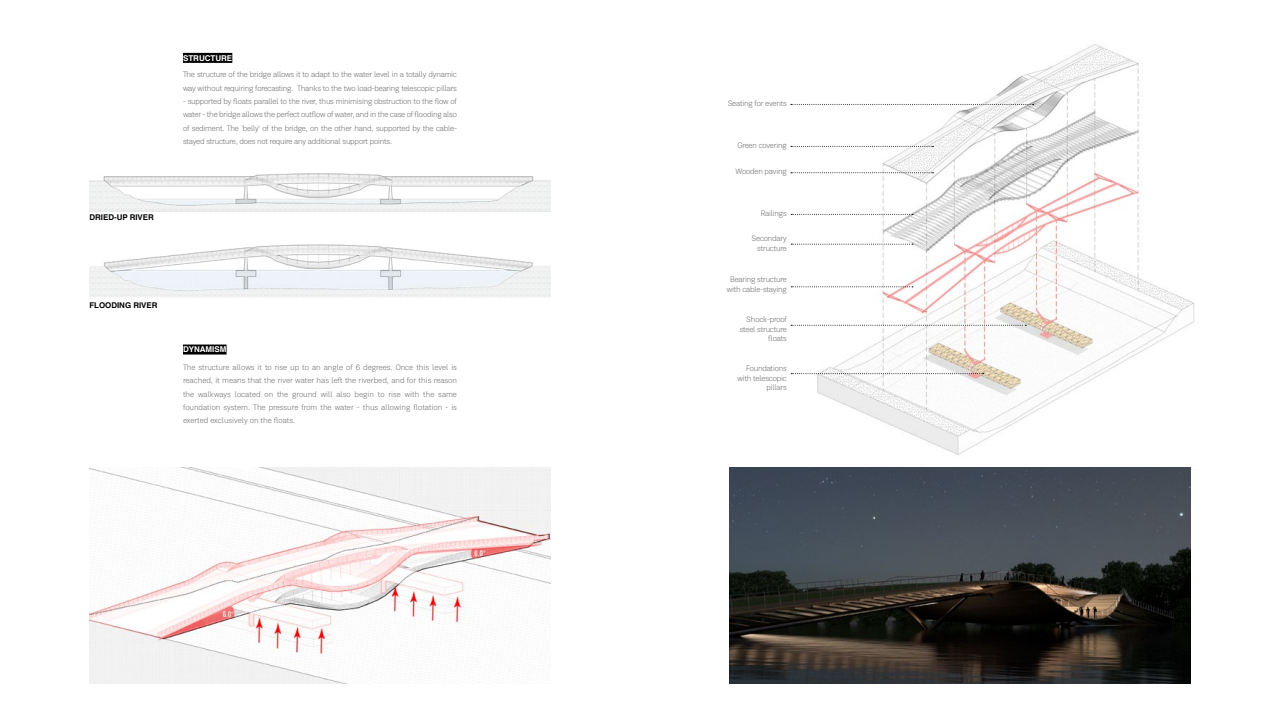
<style>
.page{position:relative;width:1280px;height:720px;background:#fff}
.page>*{position:absolute;margin:0;border:0;box-sizing:border-box;transform-origin:0 0}
.t1{font:300 8px/13.3px "Kommon Grotesk";letter-spacing:-.025em;color:#6b6b6b;text-align:right}
.t2{font:700 8px "Helvetica";color:#fff}
.t3{font:700 7.9px "Helvetica";color:#000}
</style>
<div class="page">
<img style="left:90px;top:467px;width:461px;height:217px">
<img style="left:815px;top:44px;width:379px;height:411px">
<img style="left:730px;top:467px;width:461px;height:217px">
<div style="left:183px;top:53px;width:49px;height:10px;background:#000"></div>
<div style="left:183px;top:345px;width:44px;height:10px;background:#000"></div>
<svg style="left:791px;top:325px;width:235px;height:1px"></svg>
<svg style="left:791px;top:373px;width:193px;height:1px"></svg>
<svg style="left:791px;top:286px;width:122px;height:1px"></svg>
<svg style="left:791px;top:244px;width:122px;height:1px"></svg>
<svg style="left:791px;top:214px;width:122px;height:1px"></svg>
<svg style="left:791px;top:172px;width:143px;height:1px"></svg>
<svg style="left:791px;top:146px;width:143px;height:1px"></svg>
<svg style="left:791px;top:104px;width:243px;height:1px"></svg>
<img style="left:90px;top:173px;width:461px;height:39px">
<img style="left:90px;top:244px;width:461px;height:54px">
<p class="t3" style="left:90px;top:211px;width:66px">DRIED-UP RIVER</p>
<p class="t2" style="left:183px;top:51px;width:51px">STRUCTURE</p>
<p class="t1" style="left:183px;top:68px;width:276px;text-align:left">The structure of the bridge allows it to adapt to the water level in a totally dynamic way without requiring forecasting. Thanks to the two load-bearing telescopic pillars</p>
<p class="t1" style="left:183px;top:94px;width:275px;text-align:justify">- supported by floats parallel to the river, thus minimising obstruction to the flow of water - the bridge allows the perfect outflow of water, and in the case of flooding also of sediment. The 'belly' of the bridge, on the other hand, supported by the cable&shy;stayed structure, does not require any additional support points.</p>
<p class="t3" style="left:90px;top:299px;width:69px">FLOODING RIVER</p>
<p class="t2" style="left:183px;top:343px;width:45px">DYNAMISM</p>
<p class="t1" style="left:183px;top:361px;width:276px;text-align:justify">The structure allows it to rise up to an angle of 6 degrees. Once this level is reached, it means that the river water has left the riverbed, and for this reason the walkways located on the ground will also begin to rise with the same foundation system. The pressure from the water - thus allowing flotation - is exerted exclusively on the floats.</p>
<p class="t1" style="left:728px;top:97px;width:61px">Seating for events</p>
<p class="t1" style="left:738px;top:138px;width:51px">Green covering</p>
<p class="t1" style="left:736px;top:165px;width:53px">Wooden paving</p>
<p class="t1" style="left:761px;top:206px;width:28px">Railings</p>
<p class="t1" style="left:752px;top:234px;width:37px;line-height:9.6px">Secondary structure</p>
<p class="t1" style="left:727px;top:275px;width:62px;line-height:9.6px;text-align:center">Bearing structure with cable-staying</p>
<p class="t1" style="left:740px;top:314px;width:49px;line-height:9.6px">Shock-proof steel structure floats</p>
<p class="t1" style="left:738px;top:364px;width:51px;line-height:9.6px">Foundations with telescopic pillars</p>
</div>
